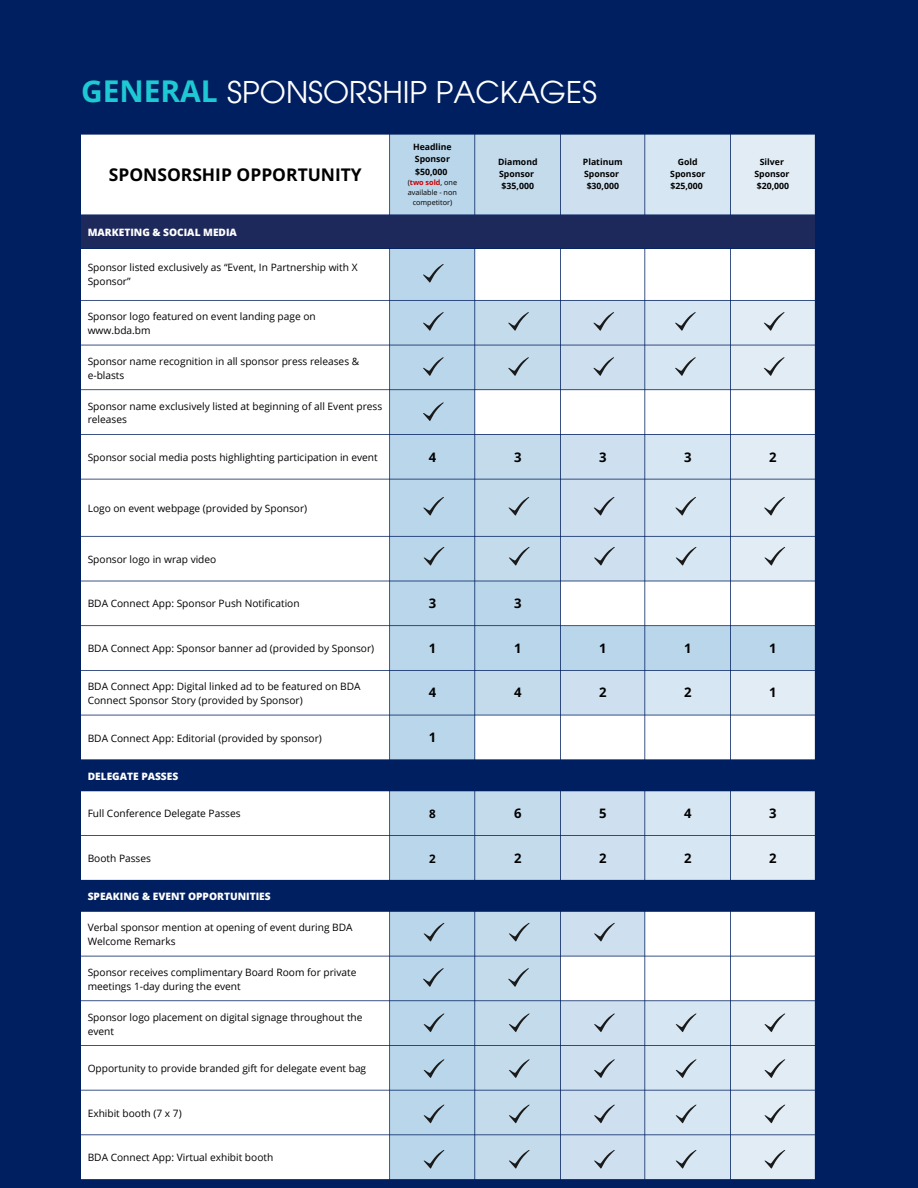
<style>
.page{position:relative;width:918px;height:1188px;background:#001f60}
.page>*{position:absolute;margin:0;border:0;box-sizing:border-box;transform-origin:0 0}
.t1{font:30px "ITC Avant Garde Pro";color:#fff}
.t2{font:700 17.4px "Open Sans";color:#000}
.t3{font:700 13.05px "Open Sans";color:#000}
.t4{font:700 11.55px "Open Sans";color:#000}
.t5{font:10.2px/14px "Open Sans";color:#000}
.t6{font:800 10.2px "Open Sans";color:#fff}
.t7{font:700 8.7px/12.1px "Open Sans";color:#000}
.t8{font:7.2px/9.6px "Open Sans";color:#000;text-align:center}
.s1{font-family:"Open Sans";font-weight:700;color:#1dcad3}
.s2{font-weight:700;color:#c90000}
</style>
<div class="page">
<div style="left:81px;top:135px;width:309px;height:1044px;background:#fff"></div>
<svg style="left:390px;top:135px;width:341px;height:1044px;background:#b0cce3"></svg>
<svg style="left:475px;top:135px;width:85px;height:1044px;background:#c6d9ea"></svg>
<svg style="left:561px;top:135px;width:83px;height:1044px;background:#d6e4f0"></svg>
<svg style="left:645px;top:135px;width:85px;height:1044px;background:#d8e4ef"></svg>
<svg style="left:731px;top:135px;width:84px;height:1044px;background:#e4edf4"></svg>
<div style="left:81px;top:215px;width:734px;height:33px;background:#1d295b"></div>
<svg style="left:81px;top:760px;width:734px;height:151px"></svg>
<svg style="left:423px;top:264px;width:21px;height:19px"></svg>
<svg style="left:423px;top:312px;width:21px;height:19px"></svg>
<svg style="left:508px;top:312px;width:21px;height:19px"></svg>
<svg style="left:593px;top:312px;width:21px;height:19px"></svg>
<svg style="left:675px;top:312px;width:21px;height:19px"></svg>
<svg style="left:763px;top:312px;width:22px;height:19px"></svg>
<svg style="left:423px;top:357px;width:21px;height:19px"></svg>
<svg style="left:508px;top:357px;width:21px;height:19px"></svg>
<svg style="left:593px;top:357px;width:21px;height:19px"></svg>
<svg style="left:675px;top:357px;width:21px;height:19px"></svg>
<svg style="left:763px;top:357px;width:22px;height:19px"></svg>
<svg style="left:423px;top:497px;width:21px;height:19px"></svg>
<svg style="left:508px;top:497px;width:22px;height:19px"></svg>
<svg style="left:593px;top:497px;width:22px;height:19px"></svg>
<svg style="left:675px;top:497px;width:21px;height:19px"></svg>
<svg style="left:764px;top:497px;width:21px;height:19px"></svg>
<svg style="left:423px;top:547px;width:22px;height:19px"></svg>
<svg style="left:509px;top:547px;width:21px;height:19px"></svg>
<svg style="left:594px;top:547px;width:21px;height:19px"></svg>
<svg style="left:675px;top:547px;width:22px;height:19px"></svg>
<svg style="left:764px;top:547px;width:22px;height:19px"></svg>
<svg style="left:423px;top:402px;width:21px;height:19px"></svg>
<svg style="left:423px;top:1013px;width:22px;height:19px"></svg>
<svg style="left:509px;top:1013px;width:21px;height:19px"></svg>
<svg style="left:594px;top:1013px;width:21px;height:19px"></svg>
<svg style="left:675px;top:1013px;width:22px;height:19px"></svg>
<svg style="left:764px;top:1013px;width:22px;height:19px"></svg>
<svg style="left:423px;top:1059px;width:22px;height:19px"></svg>
<svg style="left:509px;top:1059px;width:21px;height:19px"></svg>
<svg style="left:594px;top:1059px;width:21px;height:19px"></svg>
<svg style="left:675px;top:1059px;width:22px;height:19px"></svg>
<svg style="left:764px;top:1059px;width:22px;height:19px"></svg>
<svg style="left:423px;top:1104px;width:22px;height:20px"></svg>
<svg style="left:509px;top:1104px;width:21px;height:20px"></svg>
<svg style="left:594px;top:1104px;width:21px;height:20px"></svg>
<svg style="left:675px;top:1104px;width:22px;height:20px"></svg>
<svg style="left:764px;top:1104px;width:22px;height:20px"></svg>
<svg style="left:423px;top:923px;width:22px;height:19px"></svg>
<svg style="left:509px;top:923px;width:21px;height:19px"></svg>
<svg style="left:594px;top:923px;width:21px;height:19px"></svg>
<svg style="left:423px;top:968px;width:21px;height:19px"></svg>
<svg style="left:508px;top:968px;width:21px;height:19px"></svg>
<svg style="left:423px;top:1150px;width:22px;height:19px"></svg>
<svg style="left:509px;top:1150px;width:21px;height:19px"></svg>
<svg style="left:594px;top:1150px;width:21px;height:19px"></svg>
<svg style="left:675px;top:1150px;width:22px;height:19px"></svg>
<svg style="left:764px;top:1150px;width:22px;height:19px"></svg>
<p class="t1" style="left:81px;top:81px;width:518px"><span class="s1">GENERAL</span> SPONSORSHIP PACKAGES</p>
<p class="t2" style="left:109px;top:162px;width:254px">SPONSORSHIP OPPORTUNITY</p>
<p class="t7" style="left:413px;top:141px;width:40px">Headline<br>Sponsor</p>
<p class="t7" style="left:415px;top:165px;width:34px">$50,000</p>
<p class="t8" style="left:408px;top:178px;width:51px">(<span class="s2">two sold</span>, one available - non competitor)</p>
<p class="t7" style="left:498px;top:155px;width:41px">Diamond<br>Sponsor</p>
<p class="t7" style="left:502px;top:180px;width:34px">$35,000</p>
<p class="t7" style="left:583px;top:155px;width:41px">Platinum<br>Sponsor</p>
<p class="t7" style="left:587px;top:180px;width:34px">$30,000</p>
<p class="t7" style="left:678px;top:155px;width:21px">Gold</p>
<p class="t7" style="left:670px;top:168px;width:37px">Sponsor</p>
<p class="t7" style="left:671px;top:180px;width:34px">$25,000</p>
<p class="t7" style="left:760px;top:155px;width:26px">Silver</p>
<p class="t7" style="left:754px;top:168px;width:37px">Sponsor</p>
<p class="t7" style="left:757px;top:180px;width:34px">$20,000</p>
<p class="t6" style="left:88px;top:225px;width:151px">MARKETING &amp; SOCIAL MEDIA</p>
<p class="t5" style="left:88px;top:261px;width:271px">Sponsor listed exclusively as “Event, In Partnership with X<br>Sponsor”</p>
<p class="t5" style="left:88px;top:309px;width:229px">Sponsor logo featured on event landing page on</p>
<p class="t5" style="left:88px;top:323px;width:64px">www.bda.bm</p>
<p class="t5" style="left:88px;top:354px;width:273px">Sponsor name recognition in all sponsor press releases &amp;</p>
<p class="t5" style="left:88px;top:368px;width:38px">e-blasts</p>
<p class="t5" style="left:88px;top:399px;width:296px">Sponsor name exclusively listed at beginning of all Event press releases</p>
<p class="t5" style="left:88px;top:450px;width:292px">Sponsor social media posts highlighting participation in event</p>
<p class="t3" style="left:429px;top:448px;width:9px">4</p>
<p class="t3" style="left:514px;top:448px;width:9px">3</p>
<p class="t3" style="left:599px;top:448px;width:9px">3</p>
<p class="t3" style="left:684px;top:448px;width:9px">3</p>
<p class="t3" style="left:769px;top:448px;width:9px">2</p>
<p class="t5" style="left:88px;top:501px;width:221px">Logo on event webpage (provided by Sponsor)</p>
<p class="t5" style="left:88px;top:552px;width:130px">Sponsor logo in wrap video</p>
<p class="t5" style="left:88px;top:597px;width:213px">BDA Connect App: Sponsor Push Notification</p>
<p class="t3" style="left:429px;top:594px;width:9px">3</p>
<p class="t3" style="left:514px;top:594px;width:9px">3</p>
<p class="t5" style="left:88px;top:641px;width:288px">BDA Connect App: Sponsor banner ad (provided by Sponsor)</p>
<p class="t3" style="left:429px;top:639px;width:9px">1</p>
<p class="t3" style="left:514px;top:639px;width:9px">1</p>
<p class="t3" style="left:599px;top:639px;width:9px">1</p>
<p class="t3" style="left:684px;top:639px;width:9px">1</p>
<p class="t3" style="left:769px;top:639px;width:9px">1</p>
<p class="t5" style="left:88px;top:679px;width:274px">BDA Connect App: Digital linked ad to be featured on BDA<br>Connect Sponsor Story (provided by Sponsor)</p>
<p class="t3" style="left:429px;top:684px;width:9px">4</p>
<p class="t3" style="left:514px;top:684px;width:9px">4</p>
<p class="t3" style="left:599px;top:684px;width:9px">2</p>
<p class="t3" style="left:684px;top:684px;width:9px">2</p>
<p class="t3" style="left:769px;top:684px;width:9px">1</p>
<p class="t5" style="left:88px;top:731px;width:236px">BDA Connect App: Editorial (provided by sponsor)</p>
<p class="t3" style="left:429px;top:728px;width:9px">1</p>
<p class="t6" style="left:88px;top:769px;width:92px">DELEGATE PASSES</p>
<p class="t5" style="left:88px;top:806px;width:154px">Full Conference Delegate Passes</p>
<p class="t4" style="left:429px;top:806px;width:8px">8</p>
<p class="t3" style="left:514px;top:804px;width:9px">6</p>
<p class="t3" style="left:599px;top:804px;width:9px">5</p>
<p class="t3" style="left:684px;top:804px;width:9px">4</p>
<p class="t3" style="left:769px;top:804px;width:9px">3</p>
<p class="t5" style="left:88px;top:851px;width:65px">Booth Passes</p>
<p class="t4" style="left:429px;top:850px;width:8px">2</p>
<p class="t3" style="left:514px;top:849px;width:9px">2</p>
<p class="t3" style="left:599px;top:849px;width:9px">2</p>
<p class="t3" style="left:684px;top:849px;width:9px">2</p>
<p class="t3" style="left:769px;top:849px;width:9px">2</p>
<p class="t6" style="left:88px;top:889px;width:184px">SPEAKING &amp; EVENT OPPORTUNITIES</p>
<p class="t5" style="left:88px;top:920px;width:266px">Verbal sponsor mention at opening of event during BDA<br>Welcome Remarks</p>
<p class="t5" style="left:88px;top:965px;width:270px">Sponsor receives complimentary Board Room for private meetings 1-day during the event</p>
<p class="t5" style="left:88px;top:1010px;width:276px">Sponsor logo placement on digital signage throughout the</p>
<p class="t5" style="left:88px;top:1024px;width:28px">event</p>
<p class="t5" style="left:88px;top:1061px;width:280px">Opportunity to provide branded gift for delegate event bag</p>
<p class="t5" style="left:88px;top:1106px;width:95px">Exhibit booth (7 x 7)</p>
<p class="t5" style="left:88px;top:1150px;width:187px">BDA Connect App: Virtual exhibit booth</p>
</div>
